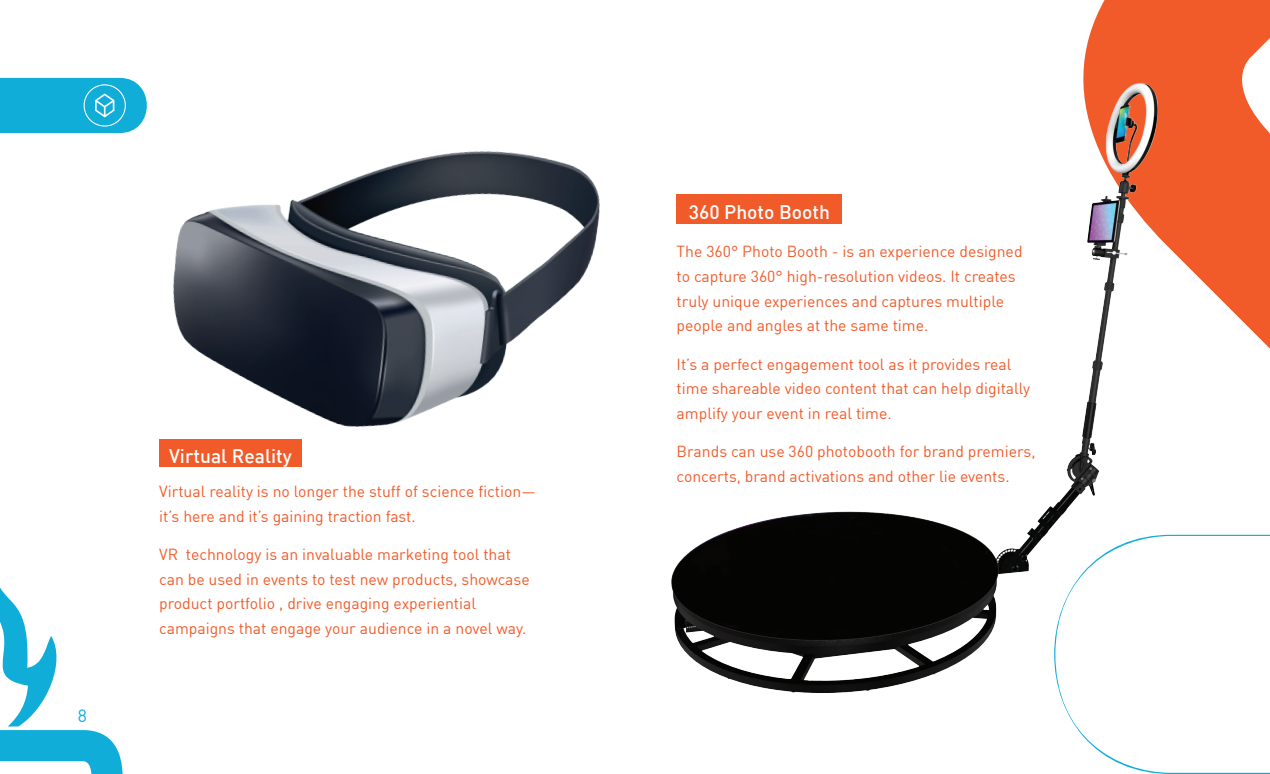
<style>
.page{position:relative;width:1270px;height:774px;background:#fff}
.page>*{position:absolute;margin:0;border:0;box-sizing:border-box;transform-origin:0 0}
.t1{font:500 19.25px "DIN";color:#fff}
.t2{font:17.5px "DIN";color:#10add9}
.t3{font:15.75px/24.5px "DIN";color:#f15b2a}
</style>
<div class="page">
<svg style="left:1084px;top:0;width:186px;height:349px;fill:#f15b2a"></svg>
<img style="left:159px;top:151px;width:441px;height:289px">
<div style="left:159px;top:440px;width:143px;height:27px;background:#f15b2a"></div>
<svg style="left:0;top:587px;width:123px;height:187px"></svg>
<img style="left:671px;top:63px;width:495px;height:630px">
<svg style="left:1054px;top:535px;width:216px;height:239px"></svg>
<svg style="left:0;top:78px;width:147px;height:55px"></svg>
<p class="t2" style="left:78px;top:705px;width:11px">8</p>
<p class="t1" style="left:169px;top:444px;width:124px">Virtual Reality</p>
<p class="t3" style="left:159px;top:479px;width:378px">Virtual reality is no longer the stuff of science fiction— it’s here and it’s gaining traction fast.</p>
<p class="t3" style="left:159px;top:542px;width:372px">VR technology is an invaluable marketing tool that can be used in events to test new products, showcase product portfolio , drive engaging experiential campaigns that engage your audience in a novel way.</p>
<p class="t1" style="left:689px;top:199px;width:143px">360 Photo Booth</p>
<p class="t3" style="left:677px;top:239px;width:347px">The 360° Photo Booth - is an experience designed to capture 360° high-resolution videos. It creates truly unique experiences and captures multiple people and angles at the same time.</p>
<p class="t3" style="left:677px;top:351px;width:355px">It’s a perfect engagement tool as it provides real time shareable video content that can help digitally amplify your event in real time.</p>
<p class="t3" style="left:677px;top:439px;width:360px">Brands can use 360 photobooth for brand premiers, concerts, brand activations and other lie events.</p>
</div>
